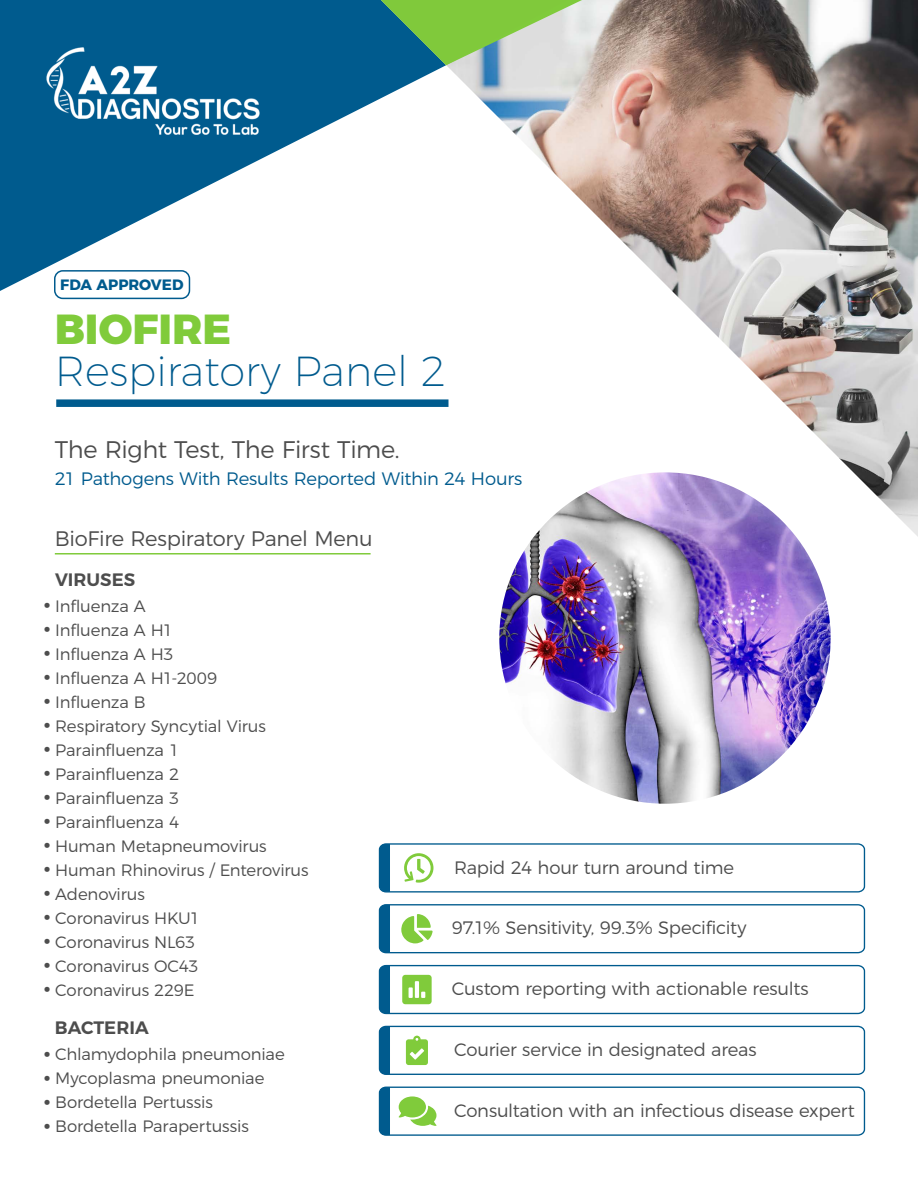
<style>
.page{position:relative;width:918px;height:1188px;background:#fff}
.page>*{position:absolute;margin:0;border:0;box-sizing:border-box;transform-origin:0 0}
.t1{font:200 42px "Montserrat";color:#005b8e}
.t2{font:800 42px "Montserrat";color:#80cb3b}
.t3{font:300 24px "Montserrat";letter-spacing:-.01em;color:#4d4d4d}
.t4{font:300 21px "Montserrat";letter-spacing:-.015em;color:#4d4d4d}
.t5{font:300 18px "Montserrat";letter-spacing:-.01em;color:#4d4d4d}
.t6{font:300 18px "Montserrat";letter-spacing:-.01em;color:#005b8e}
.t7{font:600 18px "Montserrat";color:#4d4d4d}
.t8{font:300 16.5px "Montserrat";letter-spacing:-.01em;color:#4d4d4d}
.t9{font:700 15px "Montserrat";color:#005b8e}
.s1{font-weight:900}
</style>
<div class="page">
<div style="left:54px;top:270px;width:136px;height:29px;border:2px solid #005b8e;border-radius:8px"></div>
<div style="left:56px;top:399px;width:392px;height:8px;background:#005b8e"></div>
<hr style="left:55px;top:553px;width:316px;height:2px;background:#80cb3b">
<img style="left:381px;top:0;width:537px;height:537px">
<svg style="left:0;top:0;width:446px;height:291px;fill:#005b8e"></svg>
<svg style="left:381px;top:0;width:201px;height:65px;background:#85bb7e"></svg>
<img style="left:46px;top:48px;width:213px;height:86px">
<img style="left:499px;top:472px;width:332px;height:332px;border-radius:166px">
<svg style="left:378px;top:843px;width:488px;height:50px"></svg>
<svg style="left:378px;top:964px;width:488px;height:51px"></svg>
<svg style="left:378px;top:1086px;width:488px;height:50px"></svg>
<svg style="left:378px;top:1025px;width:488px;height:50px"></svg>
<svg style="left:378px;top:904px;width:488px;height:50px"></svg>
<p class="t9" style="left:60px;top:272px;width:125px">FDA APPROVED</p>
<h1 class="t2" style="left:55px;top:295px;width:178px">BIOFIRE</h1>
<h1 class="t1" style="left:55px;top:339px;width:393px">Respiratory Panel 2</h1>
<h2 class="t3" style="left:55px;top:431px;width:346px">The Right Test, The First Time.</h2>
<p class="t6" style="left:55px;top:464px;width:469px">21 Pathogens With Results Reported Within 24 Hours</p>
<p class="t4" style="left:55px;top:522px;width:319px">BioFire Respiratory Panel Menu</p>
<p class="t7" style="left:55px;top:565px;width:82px">VIRUSES</p>
<p class="t8" style="left:44px;top:593px;width:103px"><span class="s1">•</span> Influenza A</p>
<p class="t8" style="left:44px;top:617px;width:130px"><span class="s1">•</span> Influenza A H1</p>
<p class="t8" style="left:44px;top:641px;width:131px"><span class="s1">•</span> Influenza A H3</p>
<p class="t8" style="left:44px;top:665px;width:174px"><span class="s1">•</span> Influenza A H1-2009</p>
<p class="t8" style="left:44px;top:689px;width:103px"><span class="s1">•</span> Influenza B</p>
<p class="t8" style="left:44px;top:713px;width:223px"><span class="s1">•</span> Respiratory Syncytial Virus</p>
<p class="t8" style="left:44px;top:737px;width:137px"><span class="s1">•</span> Parainfluenza 1</p>
<p class="t8" style="left:44px;top:761px;width:137px"><span class="s1">•</span> Parainfluenza 2</p>
<p class="t8" style="left:44px;top:785px;width:137px"><span class="s1">•</span> Parainfluenza 3</p>
<p class="t8" style="left:44px;top:809px;width:137px"><span class="s1">•</span> Parainfluenza 4</p>
<p class="t8" style="left:44px;top:833px;width:224px"><span class="s1">•</span> Human Metapneumovirus</p>
<p class="t8" style="left:44px;top:857px;width:266px"><span class="s1">•</span> Human Rhinovirus / Enterovirus</p>
<p class="t8" style="left:44px;top:881px;width:102px"><span class="s1">•</span> Adenovirus</p>
<p class="t8" style="left:44px;top:905px;width:157px"><span class="s1">•</span> Coronavirus HKU1</p>
<p class="t8" style="left:44px;top:929px;width:152px"><span class="s1">•</span> Coronavirus NL63</p>
<p class="t8" style="left:44px;top:953px;width:156px"><span class="s1">•</span> Coronavirus OC43</p>
<p class="t8" style="left:44px;top:977px;width:152px"><span class="s1">•</span> Coronavirus 229E</p>
<p class="t7" style="left:55px;top:1013px;width:95px">BACTERIA</p>
<p class="t8" style="left:44px;top:1041px;width:242px"><span class="s1">•</span> Chlamydophila pneumoniae</p>
<p class="t8" style="left:44px;top:1065px;width:222px"><span class="s1">•</span> Mycoplasma pneumoniae</p>
<p class="t8" style="left:44px;top:1089px;width:170px"><span class="s1">•</span> Bordetella Pertussis</p>
<p class="t8" style="left:44px;top:1113px;width:206px"><span class="s1">•</span> Bordetella Parapertussis</p>
<p class="t5" style="left:454px;top:853px;width:281px">Rapid 24 hour turn around time</p>
<p class="t5" style="left:452px;top:914px;width:296px">97.1% Sensitivity, 99.3% Specificity</p>
<p class="t5" style="left:452px;top:975px;width:358px">Custom reporting with actionable results</p>
<p class="t5" style="left:454px;top:1036px;width:304px">Courier service in designated areas</p>
<p class="t5" style="left:454px;top:1096px;width:402px">Consultation with an infectious disease expert</p>
</div>
